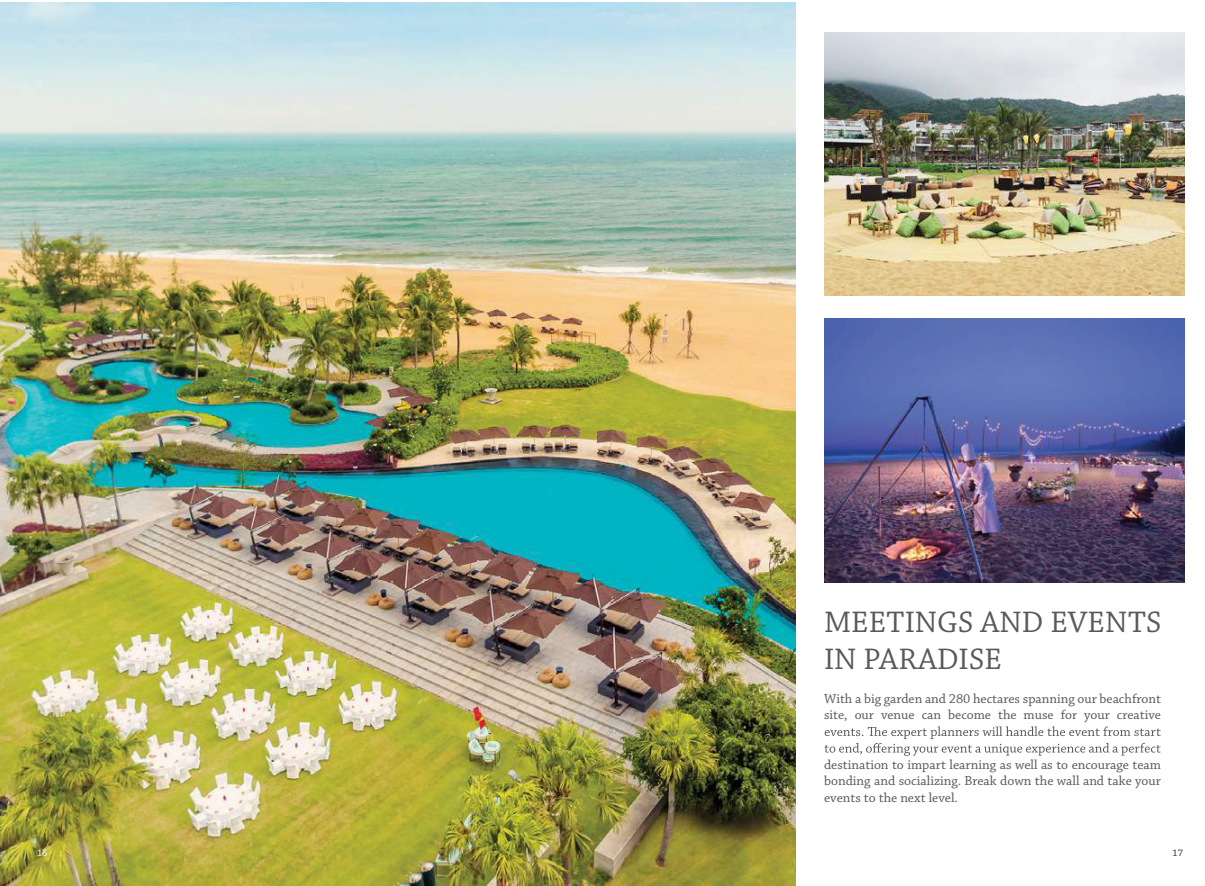
<style>
.page{position:relative;width:1205px;height:886px;background:#fff}
.page>*{position:absolute;margin:0;border:0;box-sizing:border-box;transform-origin:0 0}
.t1{font:31.25px/37.5px "Chaparral Pro";letter-spacing:.005em;color:#58595b}
.t2{font:13.75px/16.5px "Chaparral Pro";color:#58595b}
.t3{font:10px "Chaparral Pro";color:#fff}
.t4{font:10px "Chaparral Pro";color:#231f20}
</style>
<div class="page">
<svg style="left:824px;top:726px;width:336px;height:30px"></svg>
<img style="left:0;top:3px;width:795px;height:883px">
<img style="left:824px;top:32px;width:360px;height:263px">
<img style="left:824px;top:319px;width:360px;height:263px">
<h1 class="t1" style="left:824px;top:604px;width:339px">MEETINGS AND EVENTS<br>IN PARADISE</h1>
<p class="t2" style="left:824px;top:691px;width:338px">With a big garden and 280 hectares spanning our beachfront site, our venue can become the muse for your creative</p>
<p class="t2" style="left:824px;top:757px;width:338px;text-align:justify">destination to impart learning as well as to encourage team bonding and socializing. Break down the wall and take your events to the next level.</p>
<p class="t3" style="left:37px;top:847px;width:12px">16</p>
<p class="t4" style="left:1172px;top:847px;width:12px">17</p>
</div>
